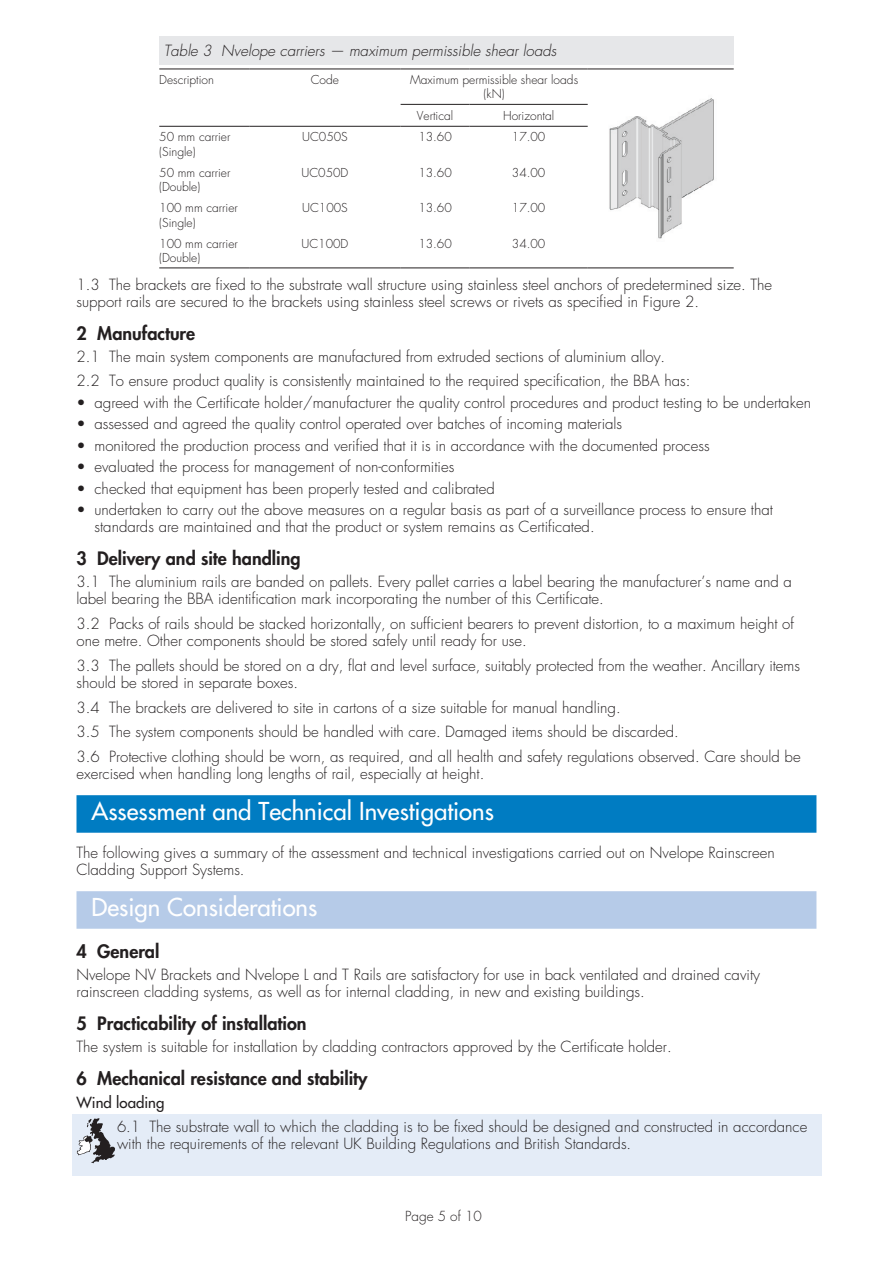
<style>
.page{position:relative;width:893px;height:1263px;background:#fff}
.page>*{position:absolute;margin:0;border:0;box-sizing:border-box;transform-origin:0 0}
.reverse_video{font:24px "Futura";color:#fff}
.reverse_video_30{font:24px "Futura";color:#fff}
.head{font:800 18px "Futura";color:#231f20}
.bullet_paraSPACE{font:300 15px/17.2px "Futura";color:#231f20}
.bullet_para{font:300 15px "Futura";color:#231f20}
.colon_para{font:300 15px "Futura";color:#231f20}
.tableheadnew{font:italic 300 15px "Futura";color:#231f20}
.sub_head{font:15px "Futura";color:#231f20}
.t1{font:300 13.5px "Futura";color:#231f20}
.tables{font:300 12px/14.2px "Futura";color:#231f20}
</style>
<div class="page">
<div style="left:72px;top:1114px;width:750px;height:62px;background:#e4ecf7"></div>
<div style="left:76px;top:795px;width:740px;height:38px;background:#007cc2"></div>
<div style="left:76px;top:891px;width:740px;height:38px;background:#b6cbe8"></div>
<div style="left:159px;top:36px;width:575px;height:28px;background:#e6e7e9"></div>
<hr style="left:401px;top:104px;width:69px;height:1px;background:#231f20">
<hr style="left:470px;top:104px;width:118px;height:1px;background:#231f20">
<hr style="left:159px;top:69px;width:90px;height:1px;background:#231f20">
<hr style="left:249px;top:69px;width:152px;height:1px;background:#231f20">
<hr style="left:401px;top:69px;width:69px;height:1px;background:#231f20">
<hr style="left:470px;top:69px;width:118px;height:1px;background:#231f20">
<hr style="left:588px;top:69px;width:146px;height:1px;background:#231f20">
<hr style="left:588px;top:268px;width:146px;height:1px;background:#231f20">
<hr style="left:159px;top:268px;width:90px;height:1px;background:#231f20">
<hr style="left:249px;top:268px;width:152px;height:1px;background:#231f20">
<hr style="left:401px;top:268px;width:69px;height:1px;background:#231f20">
<hr style="left:470px;top:268px;width:118px;height:1px;background:#231f20">
<hr style="left:159px;top:126px;width:90px;height:1px;background:#231f20">
<hr style="left:249px;top:126px;width:152px;height:1px;background:#231f20">
<hr style="left:401px;top:126px;width:69px;height:1px;background:#231f20">
<hr style="left:470px;top:126px;width:118px;height:1px;background:#231f20">
<svg style="left:77px;top:1118px;width:38px;height:45px"></svg>
<img style="left:609px;top:98px;width:105px;height:141px">
<p class="tableheadnew" style="left:164px;top:41px;width:394px">Table 3 Nvelope carriers — maximum permissible shear loads</p>
<p class="tables" style="left:159px;top:73px;width:56px">Description</p>
<p class="tables" style="left:311px;top:73px;width:30px">Code</p>
<p class="tables" style="left:410px;top:73px;width:169px">Maximum permissible shear loads</p>
<p class="tables" style="left:484px;top:87px;width:22px">(kN)</p>
<p class="tables" style="left:417px;top:109px;width:38px">Vertical</p>
<p class="tables" style="left:503px;top:109px;width:53px">Horizontal</p>
<p class="tables" style="left:159px;top:130px;width:73px">50 mm carrier (Single)</p>
<p class="tables" style="left:302px;top:130px;width:47px">UC050S</p>
<p class="tables" style="left:418px;top:130px;width:35px">13.60</p>
<p class="tables" style="left:512px;top:130px;width:35px">17.00</p>
<p class="tables" style="left:159px;top:166px;width:73px">50 mm carrier (Double)</p>
<p class="tables" style="left:301px;top:166px;width:48px">UC050D</p>
<p class="tables" style="left:418px;top:166px;width:35px">13.60</p>
<p class="tables" style="left:512px;top:166px;width:35px">34.00</p>
<p class="tables" style="left:159px;top:201px;width:80px">100 mm carrier (Single)</p>
<p class="tables" style="left:302px;top:201px;width:47px">UC100S</p>
<p class="tables" style="left:418px;top:201px;width:35px">13.60</p>
<p class="tables" style="left:512px;top:201px;width:35px">17.00</p>
<p class="tables" style="left:159px;top:236px;width:80px">100 mm carrier (Double)</p>
<p class="tables" style="left:301px;top:236px;width:48px">UC100D</p>
<p class="tables" style="left:418px;top:236px;width:35px">13.60</p>
<p class="tables" style="left:512px;top:236px;width:35px">34.00</p>
<p class="bullet_paraSPACE" style="left:76px;top:276px;width:697px">1.3 The brackets are fixed to the substrate wall structure using stainless steel anchors of predetermined size. The support rails are secured to the brackets using stainless steel screws or rivets as specified in Figure 2.</p>
<p class="head" style="left:76px;top:322px;width:120px">2 Manufacture</p>
<p class="bullet_paraSPACE" style="left:76px;top:348px;width:590px">2.1 The main system components are manufactured from extruded sections of aluminium alloy.</p>
<p class="colon_para" style="left:76px;top:372px;width:615px">2.2 To ensure product quality is consistently maintained to the required specification, the BBA has:</p>
<p class="bullet_para" style="left:76px;top:393px;width:736px">• agreed with the Certificate holder/manufacturer the quality control procedures and product testing to be undertaken</p>
<p class="bullet_para" style="left:76px;top:415px;width:547px">• assessed and agreed the quality control operated over batches of incoming materials</p>
<p class="bullet_para" style="left:76px;top:436px;width:635px">• monitored the production process and verified that it is in accordance with the documented process</p>
<p class="bullet_para" style="left:76px;top:457px;width:379px">• evaluated the process for management of non-conformities</p>
<p class="bullet_para" style="left:76px;top:479px;width:420px">• checked that equipment has been properly tested and calibrated</p>
<p class="bullet_paraSPACE" style="left:94px;top:501px;width:680px;text-indent:-18px">• undertaken to carry out the above measures on a regular basis as part of a surveillance process to ensure that standards are maintained and that the product or system remains as Certificated.</p>
<p class="head" style="left:76px;top:547px;width:226px">3 Delivery and site handling</p>
<p class="bullet_paraSPACE" style="left:76px;top:573px;width:717px">3.1 The aluminium rails are banded on pallets. Every pallet carries a label bearing the manufacturer’s name and a label bearing the BBA identification mark incorporating the number of this Certificate.</p>
<p class="bullet_paraSPACE" style="left:76px;top:615px;width:719px">3.2 Packs of rails should be stacked horizontally, on sufficient bearers to prevent distortion, to a maximum height of one metre. Other components should be stored safely until ready for use.</p>
<p class="bullet_paraSPACE" style="left:76px;top:657px;width:725px">3.3 The pallets should be stored on a dry, flat and level surface, suitably protected from the weather. Ancillary items should be stored in separate boxes.</p>
<p class="bullet_paraSPACE" style="left:76px;top:699px;width:546px">3.4 The brackets are delivered to site in cartons of a size suitable for manual handling.</p>
<p class="bullet_paraSPACE" style="left:76px;top:724px;width:604px">3.5 The system components should be handled with care. Damaged items should be discarded.</p>
<p class="bullet_paraSPACE" style="left:76px;top:748px;width:726px">3.6 Protective clothing should be worn, as required, and all health and safety regulations observed. Care should be exercised when handling long lengths of rail, especially at height.</p>
<p class="reverse_video" style="left:92px;top:796px;width:404px">Assessment and Technical Investigations</p>
<p class="bullet_paraSPACE" style="left:76px;top:844px;width:700px">The following gives a summary of the assessment and technical investigations carried out on Nvelope Rainscreen<br>Cladding Support Systems.</p>
<p class="reverse_video_30" style="left:92px;top:892px;width:227px">Design Considerations</p>
<p class="head" style="left:76px;top:940px;width:84px">4 General</p>
<p class="bullet_paraSPACE" style="left:76px;top:966px;width:685px">Nvelope NV Brackets and Nvelope L and T Rails are satisfactory for use in back ventilated and drained cavity rainscreen cladding systems, as well as for internal cladding, in new and existing buildings.</p>
<p class="head" style="left:76px;top:1012px;width:232px">5 Practicability of installation</p>
<p class="bullet_paraSPACE" style="left:76px;top:1038px;width:597px">The system is suitable for installation by cladding contractors approved by the Certificate holder.</p>
<p class="head" style="left:76px;top:1067px;width:293px">6 Mechanical resistance and stability</p>
<p class="sub_head" style="left:76px;top:1093px;width:89px">Wind loading</p>
<p class="bullet_paraSPACE" style="left:117px;top:1118px;width:692px">6.1 The substrate wall to which the cladding is to be fixed should be designed and constructed in accordance with the requirements of the relevant UK Building Regulations and British Standards.</p>
<p class="t1" style="left:405px;top:1208px;width:78px">Page 5 of 10</p>
</div>
